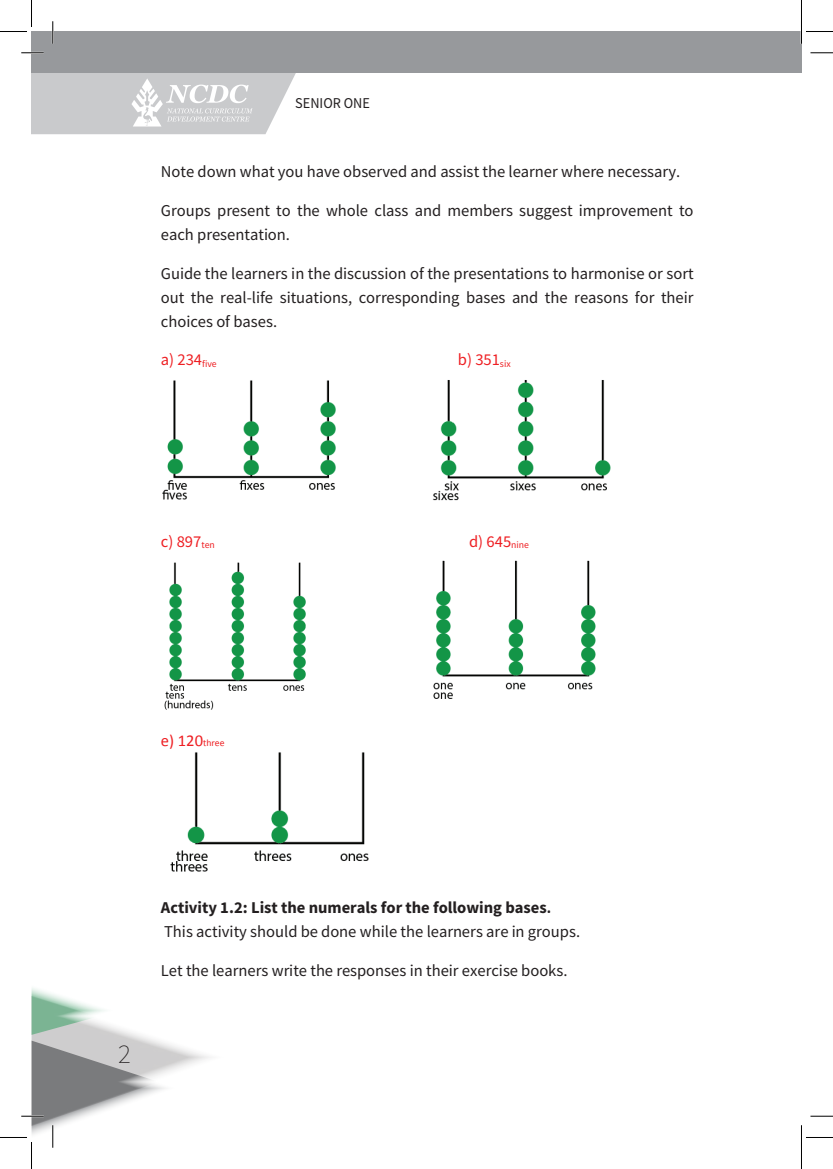
<style>
.page{position:relative;width:833px;height:1169px;background:#fff}
.page>*{position:absolute;margin:0;border:0;box-sizing:border-box;transform-origin:0 0}
.t1{font:200 27px "Source Sans Pro";color:#231f20}
.t2{font:16.5px/23.9px "Source Sans Pro";color:#231f20}
.t3{font:16.5px "Source Sans Pro";letter-spacing:.005em;color:#ee1f23}
.t4{font:16.5px "Calibri";color:#ee1f23}
.t5{font:15px "Source Sans Pro";color:#231f20;scale:.95 1}
.s1{font-size:9.75px}
.s2{font-weight:700}
.s3{font-family:"Calibri";font-weight:700}
</style>
<div class="page">
<div style="left:32px;top:32px;width:769px;height:40px;background:#97999c"></div>
<img style="left:162px;top:380px;width:174px;height:120px">
<img style="left:433px;top:380px;width:178px;height:121px">
<img style="left:164px;top:562px;width:142px;height:148px">
<img style="left:433px;top:560px;width:163px;height:139px">
<img style="left:170px;top:752px;width:199px;height:120px">
<hr style="left:21px;top:52px;width:23px;height:2px;background:#fff">
<hr style="left:52px;top:21px;width:2px;height:23px;background:#fff">
<hr style="left:800px;top:21px;width:2px;height:23px;background:#fff">
<svg style="left:21px;top:53px;width:285px;height:81px"></svg>
<svg style="left:810px;top:53px;width:23px;height:1px"></svg>
<svg style="left:810px;top:1115px;width:23px;height:1px"></svg>
<svg style="left:53px;top:21px;width:1px;height:23px"></svg>
<svg style="left:0;top:0;width:32px;height:32px"></svg>
<svg style="left:0;top:988px;width:210px;height:181px"></svg>
<svg style="left:801px;top:0;width:32px;height:44px"></svg>
<svg style="left:801px;top:1125px;width:32px;height:44px"></svg>
<p class="t5" style="left:295px;top:93px;width:80px">SENIOR ONE</p>
<p class="t2" style="left:161px;top:160px;width:521px">Note down what you have observed and assist the learner where necessary.</p>
<p class="t2" style="left:161px;top:199px;width:534px">Groups present to the whole class and members suggest improvement to each presentation.</p>
<p class="t2" style="left:161px;top:261px;width:534px;text-align:justify">Guide the learners in the discussion of the presentations to harmonise or sort out the real-life situations, corresponding bases and the reasons for their choices of bases.</p>
<p class="t3" style="left:161px;top:349px;width:57px">a) 234<sub>five</sub></p>
<p class="t3" style="left:458px;top:349px;width:54px">b) 351<sub>six</sub></p>
<p class="t3" style="left:161px;top:531px;width:55px">c) 897<sub>ten</sub></p>
<p class="t3" style="left:469px;top:531px;width:61px">d) 645<sub>nine</sub></p>
<p class="t4" style="left:161px;top:730px;width:65px">e) 120<span class="s1">three</span></p>
<h1 class="t1" style="left:118px;top:1038px;width:14px">2</h1>
<p class="t2" style="left:161px;top:895px;width:421px"><span class="s2">Activity 1.2: List the numerals for the following bases</span><span class="s3">.<br></span>This activity should be done while the learners are in groups.</p>
<p class="t2" style="left:161px;top:958px;width:408px">Let the learners write the responses in their exercise books.</p>
</div>
